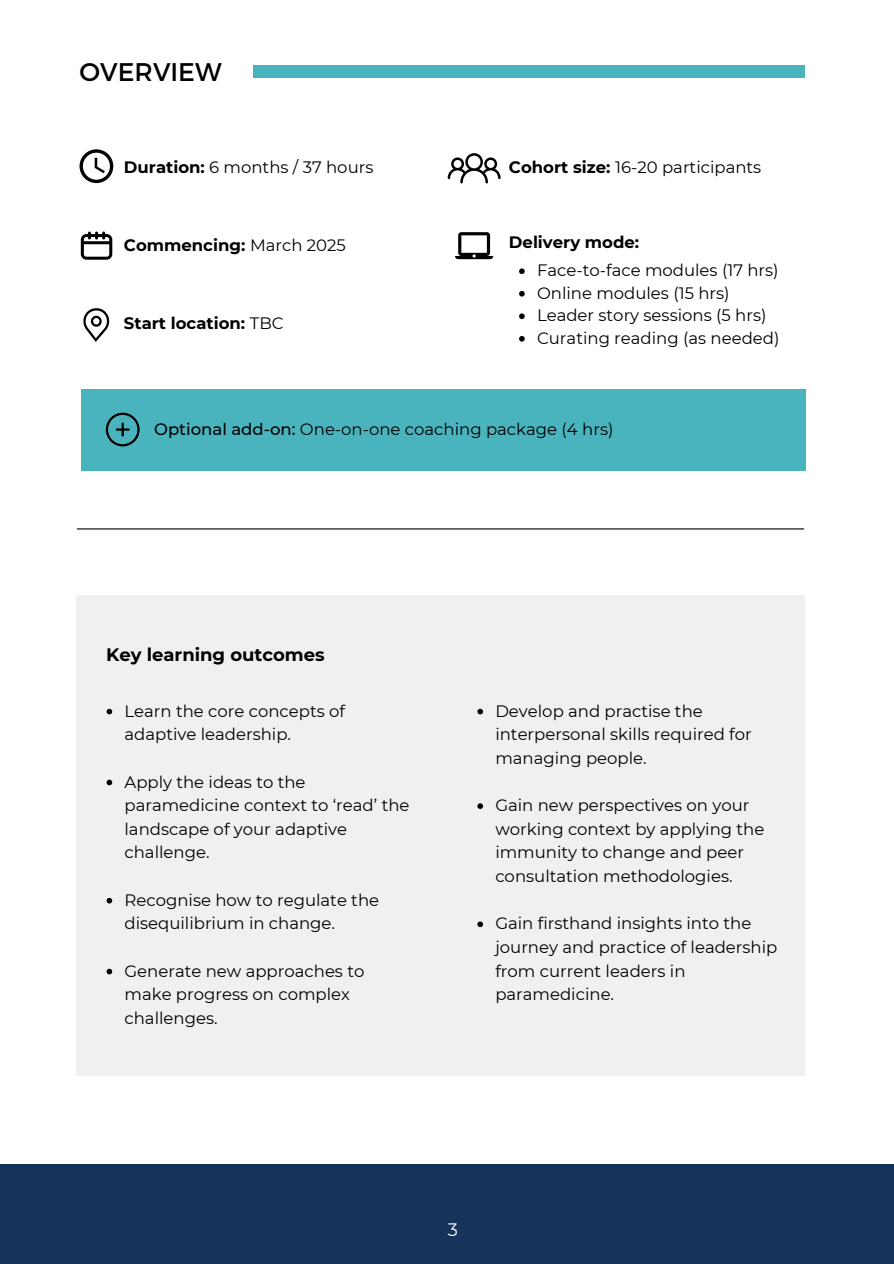
<style>
.page{position:relative;width:894px;height:1264px;background:#fff}
.page>*{position:absolute;margin:0;border:0;box-sizing:border-box;transform-origin:0 0}
.t1{font:25.5px "Montserrat";color:#000}
.t2{font:700 18px "Montserrat";color:#000}
.t3{font:18px "Montserrat";color:#fff}
.t4{font:16.5px/23.7px "Montserrat";color:#000}
.t5{font:700 16.5px "Montserrat";color:#000}
.s1{font-weight:700}
.s2{font-weight:400}
.s3{font-weight:500}
</style>
<div class="page">
<div style="left:253px;top:65px;width:551px;height:13px;background:#49b4be"></div>
<svg style="left:81px;top:231px;width:31px;height:29px"></svg>
<svg style="left:79px;top:149px;width:34px;height:34px"></svg>
<svg style="left:83px;top:308px;width:26px;height:34px"></svg>
<hr style="left:77px;top:528px;width:726px;height:1px;background:#000">
<svg style="left:455px;top:232px;width:38px;height:27px"></svg>
<svg style="left:447px;top:153px;width:53px;height:30px"></svg>
<div style="left:0;top:1164px;width:893px;height:99px;background:#163459"></div>
<div style="left:77px;top:596px;width:727px;height:480px;background:#eff0f2"></div>
<svg style="left:107px;top:708px;width:5px;height:6px"></svg>
<svg style="left:107px;top:779px;width:5px;height:6px"></svg>
<svg style="left:107px;top:897px;width:5px;height:6px"></svg>
<svg style="left:107px;top:968px;width:5px;height:6px"></svg>
<svg style="left:519px;top:268px;width:5px;height:6px"></svg>
<svg style="left:519px;top:291px;width:5px;height:5px"></svg>
<svg style="left:519px;top:313px;width:5px;height:6px"></svg>
<svg style="left:519px;top:336px;width:5px;height:5px"></svg>
<div style="left:81px;top:389px;width:724px;height:81px;background:#49b4be"></div>
<svg style="left:106px;top:412px;width:33px;height:34px"></svg>
<svg style="left:477px;top:708px;width:6px;height:6px"></svg>
<svg style="left:477px;top:803px;width:6px;height:6px"></svg>
<svg style="left:477px;top:921px;width:6px;height:6px"></svg>
<p class="t1" style="left:79px;top:55px;width:143px">OVERVIEW</p>
<p class="t4" style="left:124px;top:155px;width:251px"><span class="s1">Duration:</span> 6 months / 37 hours</p>
<p class="t5" style="left:124px;top:235px;width:223px">Commencing: <span class="s2">March 2025</span></p>
<p class="t5" style="left:124px;top:313px;width:161px">Start location: <span class="s2">TBC</span></p>
<p class="t4" style="left:509px;top:155px;width:254px"><span class="s1">Cohort size:</span> 16-20 participants</p>
<p class="t5" style="left:509px;top:232px;width:132px">Delivery mode:</p>
<p class="t4" style="left:537px;top:258px;width:243px">Face-to-face modules (17 hrs)</p>
<h2 class="t4" style="left:537px;top:281px;width:194px">Online modules (15 hrs)</h2>
<p class="t4" style="left:537px;top:303px;width:231px">Leader story sessions (5 hrs)</p>
<p class="t4" style="left:537px;top:326px;width:244px">Curating reading (as needed)</p>
<p class="t4" style="left:154px;top:417px;width:460px"><span class="s3">Optional add-on:</span> One-on-one coaching package (4 hrs)</p>
<p class="t2" style="left:106px;top:643px;width:220px">Key learning outcomes</p>
<h1 class="t4" style="left:124px;top:699px;width:222px">Learn the core concepts of adaptive leadership.</h1>
<p class="t4" style="left:124px;top:769px;width:286px">Apply the ideas to the paramedicine context to ‘read’ the landscape of your adaptive challenge.</p>
<p class="t4" style="left:124px;top:888px;width:256px">Recognise how to regulate the disequilibrium in change.</p>
<p class="t4" style="left:124px;top:958px;width:241px">Generate new approaches to make progress on complex challenges.</p>
<h2 class="t4" style="left:495px;top:699px;width:258px">Develop and practise the interpersonal skills required for managing people.</h2>
<p class="t4" style="left:495px;top:793px;width:270px">Gain new perspectives on your working context by applying the immunity to change and peer consultation methodologies.</p>
<p class="t4" style="left:495px;top:911px;width:283px">Gain firsthand insights into the journey and practice of leadership from current leaders in paramedicine.</p>
<p class="t3" style="left:447px;top:1218px;width:12px">3</p>
</div>
